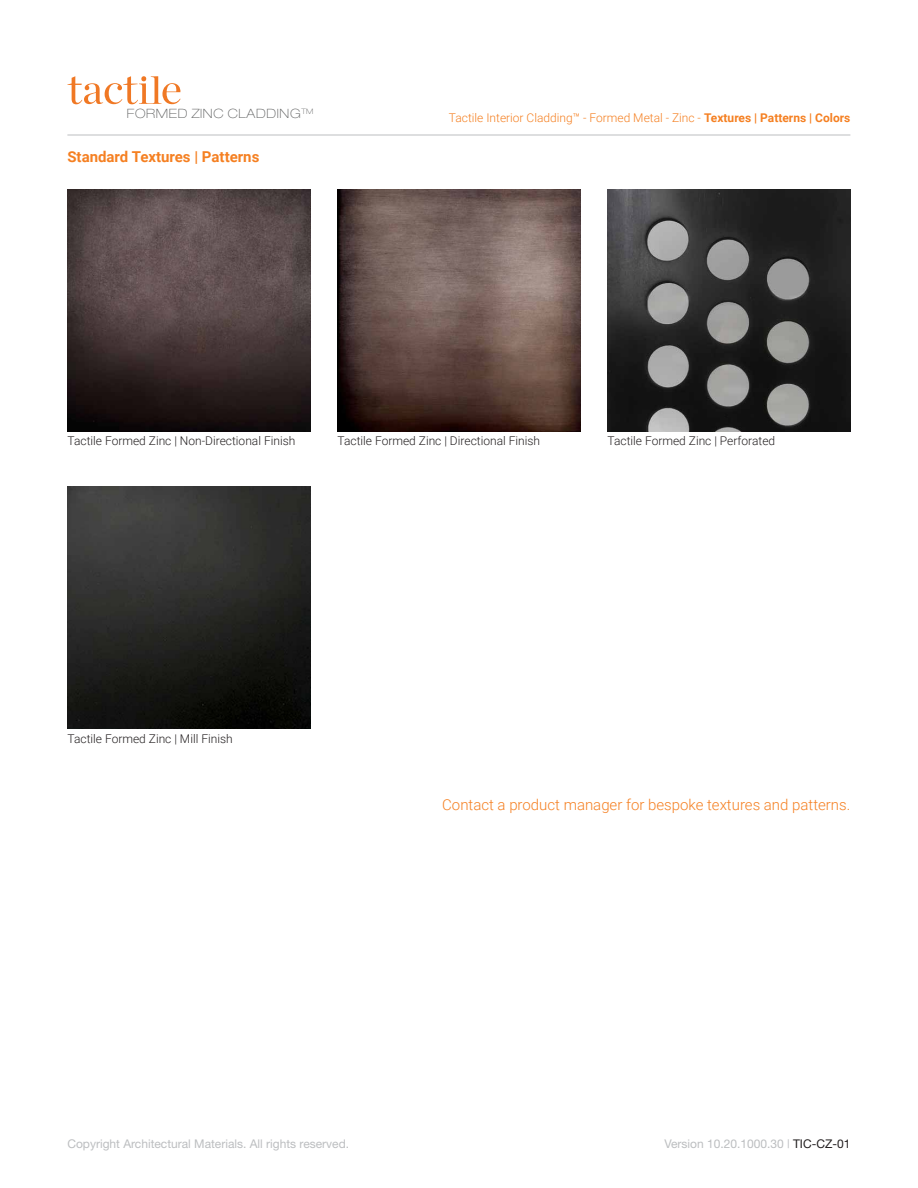
<style>
.page{position:relative;width:918px;height:1188px;background:#fff}
.page>*{position:absolute;margin:0;border:0;box-sizing:border-box;transform-origin:0 0}
.t1{font:300 15px "Roboto";color:#f58022}
.t2{font:700 15px "Roboto";color:#f58022}
.t3{font:100 expanded 12.9px "Helvetica Neue";letter-spacing:.05em;color:#606161}
.t4{font:300 12px "Roboto";color:#231f20}
.t5{font:12px "Helvetica Neue";color:#bcbec0}
.t6{font:300 12px "Roboto";color:#f58022}
.s1{font-weight:700}
.s2{color:#231f20}
</style>
<div class="page">
<img style="left:68px;top:486px;width:243px;height:243px">
<img style="left:68px;top:189px;width:243px;height:243px">
<img style="left:338px;top:189px;width:243px;height:243px">
<img style="left:608px;top:189px;width:243px;height:243px">
<svg style="left:67px;top:76px;width:114px;height:28px"></svg>
<hr style="left:67px;top:135px;width:783px;height:1px;background:#bcbec0">
<p class="t3" style="left:127px;top:106px;width:188px">FORMED ZINC CLADDING<sup>TM</sup></p>
<p class="t2" style="left:67px;top:146px;width:194px">Standard Textures | Patterns</p>
<p class="t6" style="left:449px;top:109px;width:403px">Tactile Interior Cladding™ - Formed Metal - Zinc - <span class="s1">Textures | Patterns | Colors</span></p>
<p class="t4" style="left:68px;top:433px;width:229px">Tactile Formed Zinc | Non-Directional Finish</p>
<p class="t4" style="left:338px;top:433px;width:204px">Tactile Formed Zinc | Directional Finish</p>
<p class="t4" style="left:608px;top:433px;width:169px">Tactile Formed Zinc | Perforated</p>
<p class="t4" style="left:68px;top:730px;width:167px">Tactile Formed Zinc | Mill Finish</p>
<p class="t1" style="left:442px;top:794px;width:410px">Contact a product manager for bespoke textures and patterns.</p>
<p class="t5" style="left:67px;top:1136px;width:283px">Copyright Architectural Materials. All rights reserved.</p>
<p class="t5" style="left:664px;top:1136px;width:188px">Version 10.20.1000.30 | <span class="s2">TIC-CZ-01</span></p>
</div>
